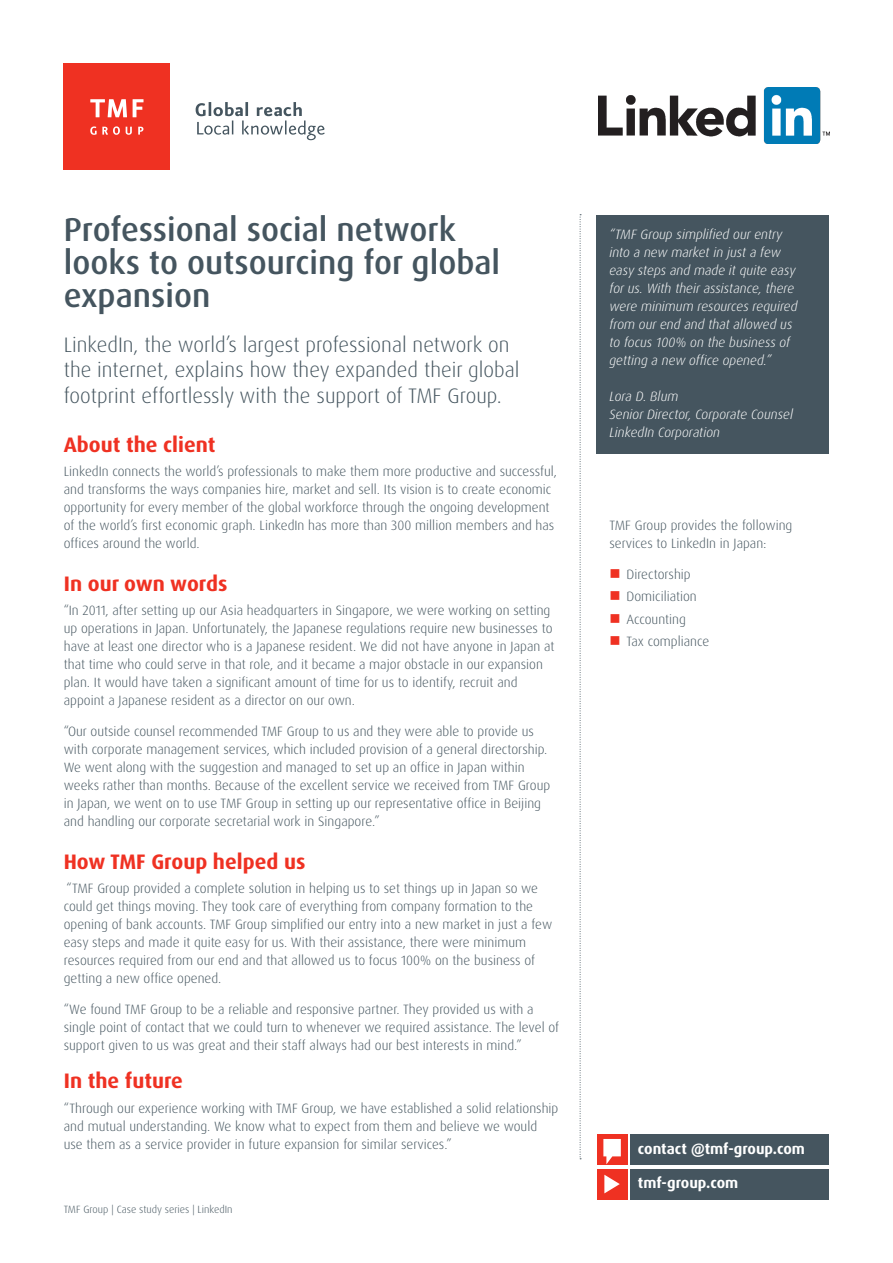
<style>
.page{position:relative;width:893px;height:1263px;background:#fff}
.page>*{position:absolute;margin:0;border:0;box-sizing:border-box;transform-origin:0 0}
.Main_heading{font:500 33px/33px "Dax OT";color:#45555f}
.Intro_paragraph{font:300 21px/25.5px "Dax OT";color:#45555f}
.Body_copy{font:700 21px "Dax OT";color:#ef3122}
.Red_sub_head{font:700 21px "Dax OT";color:#ef3122}
.t1{font:700 15px "Dax OT";color:#fff}
.Body_copy-2{font:300 13.5px/18px "Dax OT";color:#45555f}
.Red_sub_head-2{font:300 13.5px/18px "Dax OT";color:#45555f}
.Body_copy_white{font:italic 300 13.5px/18px "Dax OT";color:#fff}
.Body_copy___extra_sp{font:300 13.5px/18px "Dax OT";color:#45555f}
.Bullets{font:300 13.5px "Dax OT";color:#45555f}
.Small_print{font:300 10.5px "Dax OT";color:#45555f}
.s1{color:#ef3122}
</style>
<div class="page">
<div style="left:64px;top:64px;width:106px;height:106px;background:#ef3122"></div>
<svg style="left:196px;top:102px;width:129px;height:38px"></svg>
<svg style="left:90px;top:126px;width:30px;height:9px"></svg>
<svg style="left:126px;top:127px;width:6px;height:8px"></svg>
<svg style="left:138px;top:127px;width:5px;height:8px"></svg>
<svg style="left:133px;top:99px;width:11px;height:18px"></svg>
<svg style="left:90px;top:99px;width:37px;height:18px"></svg>
<div style="left:630px;top:1134px;width:199px;height:31px;background:#45555f"></div>
<div style="left:597px;top:1134px;width:30px;height:31px;background:#ef3122"></div>
<svg style="left:603px;top:1139px;width:18px;height:25px"></svg>
<div style="left:630px;top:1169px;width:199px;height:30px;background:#45555f"></div>
<div style="left:597px;top:1169px;width:30px;height:30px;background:#ef3122"></div>
<svg style="left:604px;top:1175px;width:16px;height:18px"></svg>
<div style="left:597px;top:215px;width:232px;height:238px;background:#45555f"></div>
<svg style="left:580px;top:214px;width:1px;height:945px"></svg>
<img style="left:598px;top:88px;width:231px;height:56px">
<p class="Main_heading" style="left:64px;top:214px;width:438px">Professional social network looks to outsourcing for global expansion</p>
<p class="Intro_paragraph" style="left:64px;top:332px;width:457px">LinkedIn, the world’s largest professional network on the internet, explains how they expanded their global footprint effortlessly with the support of TMF Group.</p>
<p class="Red_sub_head" style="left:64px;top:431px;width:153px">About the client</p>
<p class="Red_sub_head-2" style="left:64px;top:463px;width:495px">LinkedIn connects the world’s professionals to make them more productive and successful, and transforms the ways companies hire, market and sell. Its vision is to create economic opportunity for every member of the global workforce through the ongoing development of the world’s first economic graph. LinkedIn has more than 300 million members and has offices around the world.</p>
<p class="Red_sub_head" style="left:64px;top:570px;width:165px">In our own words</p>
<p class="Body_copy-2" style="left:64px;top:602px;width:492px">“In 2011, after setting up our Asia headquarters in Singapore, we were working on setting up operations in Japan. Unfortunately, the Japanese regulations require new businesses to have at least one director who is a Japanese resident. We did not have anyone in Japan at that time who could serve in that role, and it became a major obstacle in our expansion plan. It would have taken a significant amount of time for us to identify, recruit and appoint a Japanese resident as a director on our own.</p>
<p class="Body_copy-2" style="left:64px;top:723px;width:488px">“Our outside counsel recommended TMF Group to us and they were able to provide us with corporate management services, which included provision of a general directorship.<br>We went along with the suggestion and managed to set up an office in Japan within weeks rather than months. Because of the excellent service we received from TMF Group in Japan, we went on to use TMF Group in setting up our representative office in Beijing and handling our corporate secretarial work in Singapore.”</p>
<p class="Body_copy" style="left:64px;top:848px;width:243px">How TMF Group helped us</p>
<p class="Body_copy-2" style="left:64px;top:880px;width:490px">“TMF Group provided a complete solution in helping us to set things up in Japan so we could get things moving. They took care of everything from company formation to the opening of bank accounts. TMF Group simplified our entry into a new market in just a few easy steps and made it quite easy for us. With their assistance, there were minimum resources required from our end and that allowed us to focus 100% on the business of getting a new office opened.</p>
<p class="Body_copy-2" style="left:64px;top:1001px;width:497px">“We found TMF Group to be a reliable and responsive partner. They provided us with a single point of contact that we could turn to whenever we required assistance. The level of support given to us was great and their staff always had our best interests in mind.”</p>
<p class="Body_copy" style="left:64px;top:1067px;width:121px">In the future</p>
<p class="Body_copy-2" style="left:64px;top:1099px;width:496px">“Through our experience working with TMF Group, we have established a solid relationship and mutual understanding. We know what to expect from them and believe we would use them as a service provider in future expansion for similar services.”</p>
<p class="Small_print" style="left:64px;top:1202px;width:170px">TMF Group | Case study series | LinkedIn</p>
<p class="Body_copy_white" style="left:609px;top:225px;width:190px">“TMF Group simplified our entry into a new market in just a few easy steps and made it quite easy for us. With their assistance, there were minimum resources required from our end and that allowed us to focus 100% on the business of getting a new office opened.”</p>
<p class="Body_copy_white" style="left:609px;top:387px;width:70px">Lora D. Blum</p>
<p class="Body_copy_white" style="left:609px;top:405px;width:185px">Senior Director, Corporate Counsel</p>
<p class="Body_copy_white" style="left:609px;top:423px;width:112px">LinkedIn Corporation</p>
<p class="Body_copy___extra_sp" style="left:609px;top:517px;width:184px">TMF Group provides the following services to LinkedIn in Japan:</p>
<p class="Bullets" style="left:609px;top:566px;width:83px"><span class="s1">■</span> Directorship</p>
<p class="Bullets" style="left:609px;top:588px;width:89px"><span class="s1">■</span> Domiciliation</p>
<p class="Bullets" style="left:609px;top:610px;width:78px"><span class="s1">■</span> Accounting</p>
<p class="Bullets" style="left:609px;top:633px;width:101px"><span class="s1">■</span> Tax compliance</p>
<p class="t1" style="left:638px;top:1139px;width:168px">contact @tmf-group.com</p>
<p class="t1" style="left:638px;top:1173px;width:102px">tmf-group.com</p>
</div>
